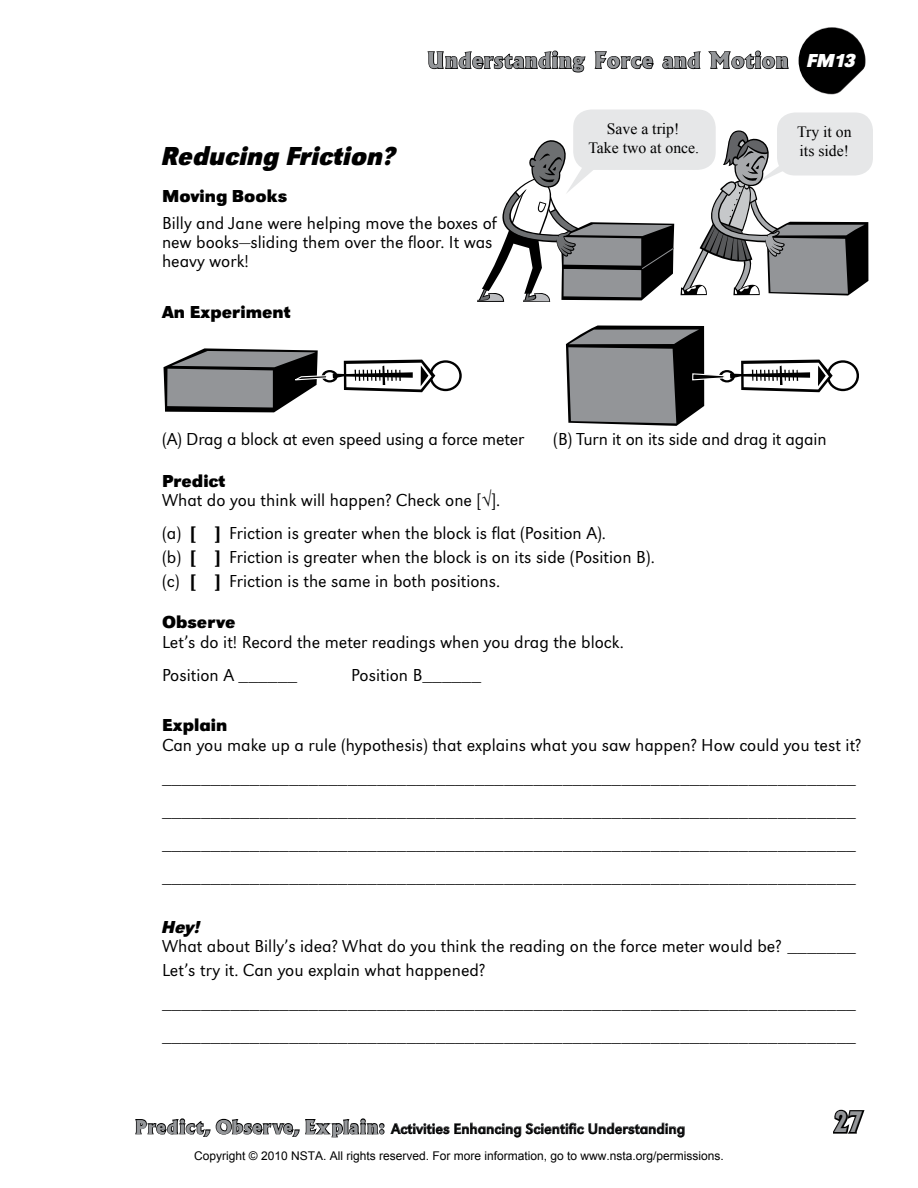
<style>
.page{position:relative;width:918px;height:1188px;background:#fff}
.page>*{position:absolute;margin:0;border:0;box-sizing:border-box;transform-origin:0 0}
.t1{font:27px "URW Grotesk T Bold Narr Obli";color:#000}
.t2{font:800 27px "Albertus";color:#939598;scale:.8 1}
.t3{font:800 21px "Albertus";letter-spacing:.05em;color:#939598}
.t4{font:18px/33px "URW Grotesk T Ligh";color:#000}
.t5{font:700 18px "URW Grotesk T";color:#000}
.t6{font:18px "URW Grotesk T Bold Obli";color:#000}
.t7{font:15.75px/18.8px "Times New Roman";color:#000;text-align:center}
.t8{font:15px "URW Grotesk T";color:#000}
.t9{font:12px "Arial";color:#000}
.s1{font-family:"URW Grotesk T Bold Narr Obli";font-weight:400;font-size:19.5px;color:#fff}
.s2{font-family:"URW Grotesk T";font-weight:700}
.s3{font-family:"Albertus";font-weight:800;font-size:18px;color:#95979a}
</style>
<div class="page">
<svg style="left:833px;top:1109px;width:32px;height:25px"></svg>
<svg style="left:135px;top:1118px;width:550px;height:20px"></svg>
<div style="left:777px;top:112px;width:96px;height:64px;background:#e6e7e8;border-radius:18px"></div>
<svg style="left:164px;top:27px;width:704px;height:399px"></svg>
<p class="t3" style="left:427px;top:47px;width:430px">Understanding Force and Motion <span class="s1">FM13</span></p>
<h1 class="t1" style="left:162px;top:140px;width:236px">Reducing Friction?</h1>
<p class="t5" style="left:162px;top:185px;width:127px">Moving Books</p>
<p class="t4" style="left:162px;top:213px;width:336px;line-height:19.5px">Billy and Jane were helping move the boxes of new books—sliding them over the floor. It was heavy work!</p>
<p class="t5" style="left:162px;top:301px;width:130px">An Experiment</p>
<p class="t7" style="left:588px;top:119px;width:112px">Save a trip!<br>Take two at once.</p>
<p class="t7" style="left:797px;top:122px;width:56px;text-align:left">Try it on its side!</p>
<p class="t4" style="left:162px;top:423px;width:364px">(A) Drag a block at even speed using a force meter</p>
<p class="t4" style="left:553px;top:423px;width:275px">(B) Turn it on its side and drag it again</p>
<p class="t5" style="left:162px;top:470px;width:65px">Predict</p>
<p class="t4" style="left:162px;top:484px;width:446px">What do you think will happen? Check one [√].<br>(a) <span class="s2">[ ]</span> Friction is greater when the block is flat (Position A).</p>
<p class="t4" style="left:162px;top:545px;width:494px;line-height:24px">(b) <span class="s2">[ ]</span> Friction is greater when the block is on its side (Position B). (c) <span class="s2">[ ]</span> Friction is the same in both positions.</p>
<p class="t5" style="left:162px;top:612px;width:75px">Observe</p>
<p class="t4" style="left:162px;top:625px;width:463px">Let’s do it! Record the meter readings when you drag the block.<br>Position A ______</p>
<p class="t4" style="left:351px;top:658px;width:131px">Position B______</p>
<p class="t5" style="left:162px;top:715px;width:67px">Explain</p>
<p class="t4" style="left:162px;top:728px;width:701px">Can you make up a rule (hypothesis) that explains what you saw happen? How could you test it? _______________________________________________________________________ _______________________________________________________________________ _______________________________________________________________________ _______________________________________________________________________</p>
<p class="t6" style="left:162px;top:916px;width:40px">Hey!</p>
<p class="t4" style="left:162px;top:934px;width:695px;line-height:24px">What about Billy’s idea? What do you think the reading on the force meter would be? _______<br>Let’s try it. Can you explain what happened?</p>
<p class="t4" style="left:162px;top:987px;width:695px">_______________________________________________________________________ _______________________________________________________________________</p>
<p class="t8" style="left:135px;top:1120px;width:552px"><span class="s3">Predict, Obser ve, Ex plain:</span> Activities Enhancing Scientific Understanding</p>
<h1 class="t2" style="left:834px;top:1105px;width:37px">27</h1>
<p class="t9" style="left:194px;top:1148px;width:531px">Copyright © 2010 NSTA. All rights reserved. For more information, go to www.nsta.org/permissions.</p>
</div>
